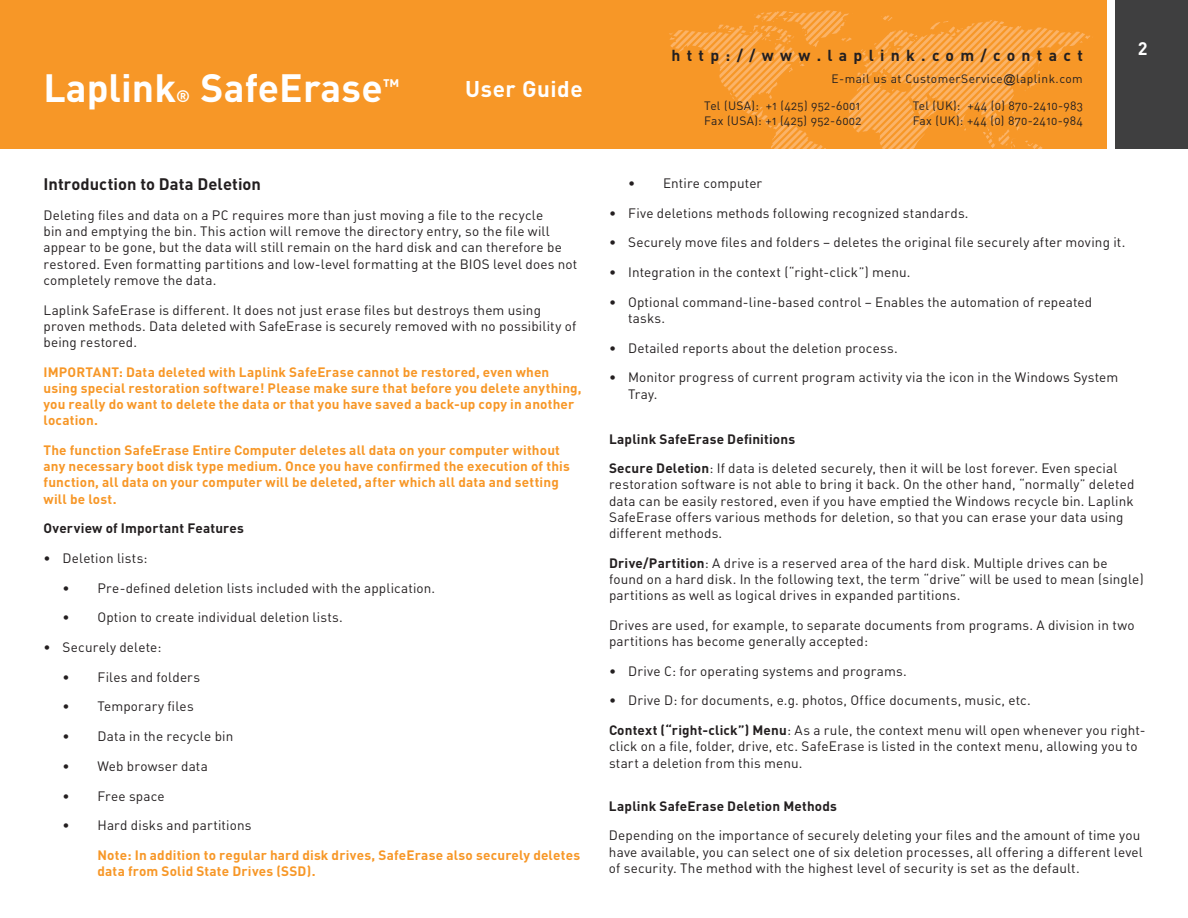
<style>
.page{position:relative;width:1188px;height:918px;background:#fff}
.page>*{position:absolute;margin:0;border:0;box-sizing:border-box;transform-origin:0 0}
.t1{font:700 39px "DIN";color:#fff}
.t2{font:700 22.5px "DIN";letter-spacing:.025em;color:#fff}
.t3{font:700 18px "DIN";color:#fff}
.t4{font:700 16.5px "DIN";letter-spacing:.005em;color:#231f20}
.t5{font:700 16.5px "DIN";color:#fff}
.t6{font:700 15.75px "DIN";letter-spacing:.4em;color:#231f20}
.t7{font:13.5px/16.2px "DIN Regular Alternate";letter-spacing:.01em;color:#231f20}
.t8{font:700 13.5px/16.2px "DIN";letter-spacing:.015em;color:#f79727}
.t9{font:700 13.5px "DIN";letter-spacing:.015em;color:#231f20}
.t10{font:12px/14.4px "DIN Regular Alternate";letter-spacing:.025em;color:#231f20}
.s1{font-family:"Arial"}
.s2{font-family:"DIN";font-weight:700}
</style>
<div class="page">
<div style="left:0;top:0;width:1107px;height:148px;background:#f79727"></div>
<svg style="left:669px;top:10px;width:424px;height:139px"></svg>
<div style="left:1116px;top:0;width:72px;height:148px;background:#3f3f40"></div>
<h1 class="t1" style="left:44px;top:63px;width:134px">Laplink</h1>
<p class="t5" style="left:176px;top:86px;width:15px">®</p>
<h1 class="t1" style="left:201px;top:63px;width:201px">SafeErase<sup>™</sup></h1>
<h2 class="t2" style="left:465px;top:74px;width:119px">User Guide</h2>
<p class="t4" style="left:44px;top:174px;width:219px">Introduction to Data Deletion</p>
<p class="t7" style="left:44px;top:207px;width:535px">Deleting files and data on a PC requires more than just moving a file to the recycle<br>bin and emptying the bin. This action will remove the directory entry, so the file will appear to be gone, but the data will still remain on the hard disk and can therefore be restored. Even formatting partitions and low-level formatting at the BIOS level does not completely remove the data.</p>
<p class="t7" style="left:44px;top:301px;width:534px">Laplink SafeErase is different. It does not just erase files but destroys them using proven methods. Data deleted with SafeErase is securely removed with no possibility of being restored.</p>
<p class="t8" style="left:44px;top:363px;width:540px">IMPORTANT: Data deleted with Laplink SafeErase cannot be restored, even when using special restoration software! Please make sure that before you delete anything, you really do want to delete the data or that you have saved a back-up copy in another location.</p>
<p class="t8" style="left:44px;top:442px;width:528px">The function SafeErase Entire Computer deletes all data on your computer without any necessary boot disk type medium. Once you have confirmed the execution of this function, all data on your computer will be deleted, after which all data and setting will be lost.</p>
<p class="t9" style="left:44px;top:520px;width:202px">Overview of Important Features</p>
<p class="t7" style="left:44px;top:550px;width:106px">• Deletion lists:</p>
<p class="t7" style="left:63px;top:579px;width:374px">• Pre-defined deletion lists included with the application.</p>
<p class="t7" style="left:63px;top:609px;width:282px">• Option to create individual deletion lists.</p>
<p class="t7" style="left:44px;top:639px;width:120px">• Securely delete:</p>
<p class="t7" style="left:63px;top:668px;width:139px">• Files and folders</p>
<p class="t7" style="left:63px;top:698px;width:133px">• Temporary files</p>
<p class="t7" style="left:63px;top:728px;width:172px">• Data in the recycle bin</p>
<p class="t7" style="left:63px;top:758px;width:147px">• Web browser data</p>
<p class="t7" style="left:63px;top:787px;width:104px">• Free space</p>
<p class="t7" style="left:63px;top:817px;width:190px">• Hard disks and partitions</p>
<p class="t8" style="left:98px;top:847px;width:484px">Note: In addition to regular hard disk drives, SafeErase also securely deletes data from Solid State Drives (SSD).</p>
<p class="t6" style="left:671px;top:45px;width:413px">http://www.laplink.com/contact</p>
<p class="t10" style="left:831px;top:71px;width:253px">E-mail us at CustomerService<span class="s1">@</span>laplink.com</p>
<p class="t10" style="left:704px;top:98px;width:159px">Tel (USA): +1 (425) 952-6001<br>Fax (USA): +1 (425) 952-6002</p>
<p class="t10" style="left:913px;top:98px;width:172px">Tel (UK): +44 (0) 870-2410-983<br>Fax (UK): +44 (0) 870-2410-984</p>
<h3 class="t3" style="left:1138px;top:37px;width:11px">2</h3>
<p class="t7" style="left:628px;top:175px;width:136px">• Entire computer</p>
<p class="t7" style="left:609px;top:204px;width:361px">• Five deletions methods following recognized standards.</p>
<p class="t7" style="left:609px;top:234px;width:518px">• Securely move files and folders – deletes the original file securely after moving it.</p>
<p class="t7" style="left:609px;top:264px;width:303px">• Integration in the context (“right-click”) menu.</p>
<p class="t7" style="left:628px;top:293px;width:466px;text-indent:-19px">• Optional command-line-based control – Enables the automation of repeated tasks.</p>
<p class="t7" style="left:609px;top:339px;width:290px">• Detailed reports about the deletion process.</p>
<p class="t7" style="left:628px;top:369px;width:492px;text-indent:-19px">• Monitor progress of current program activity via the icon in the Windows System<br>Tray.</p>
<p class="t9" style="left:609px;top:430px;width:188px">Laplink SafeErase Definitions</p>
<p class="t7" style="left:609px;top:460px;width:527px"><span class="s2">Secure Deletion</span>: If data is deleted securely, then it will be lost forever. Even special restoration software is not able to bring it back. On the other hand, “normally” deleted data can be easily restored, even if you have emptied the Windows recycle bin. Laplink SafeErase offers various methods for deletion, so that you can erase your data using different methods.</p>
<p class="t7" style="left:609px;top:554px;width:536px"><span class="s2">Drive/Partition</span>: A drive is a reserved area of the hard disk. Multiple drives can be found on a hard disk. In the following text, the term “drive” will be used to mean (single) partitions as well as logical drives in expanded partitions.</p>
<p class="t7" style="left:609px;top:616px;width:527px">Drives are used, for example, to separate documents from programs. A division in two partitions has become generally accepted:</p>
<p class="t7" style="left:609px;top:662px;width:299px">• Drive C: for operating systems and programs.</p>
<p class="t7" style="left:609px;top:692px;width:423px">• Drive D: for documents, e.g. photos, Office documents, music, etc.</p>
<p class="t7" style="left:609px;top:722px;width:538px"><span class="s2">Context (“right-click”) Menu</span>: As a rule, the context menu will open whenever you right&shy;click on a file, folder, drive, etc. SafeErase is listed in the context menu, allowing you to start a deletion from this menu.</p>
<p class="t9" style="left:609px;top:797px;width:229px">Laplink SafeErase Deletion Methods</p>
<p class="t7" style="left:609px;top:827px;width:535px">Depending on the importance of securely deleting your files and the amount of time you have available, you can select one of six deletion processes, all offering a different level of security. The method with the highest level of security is set as the default.</p>
</div>
